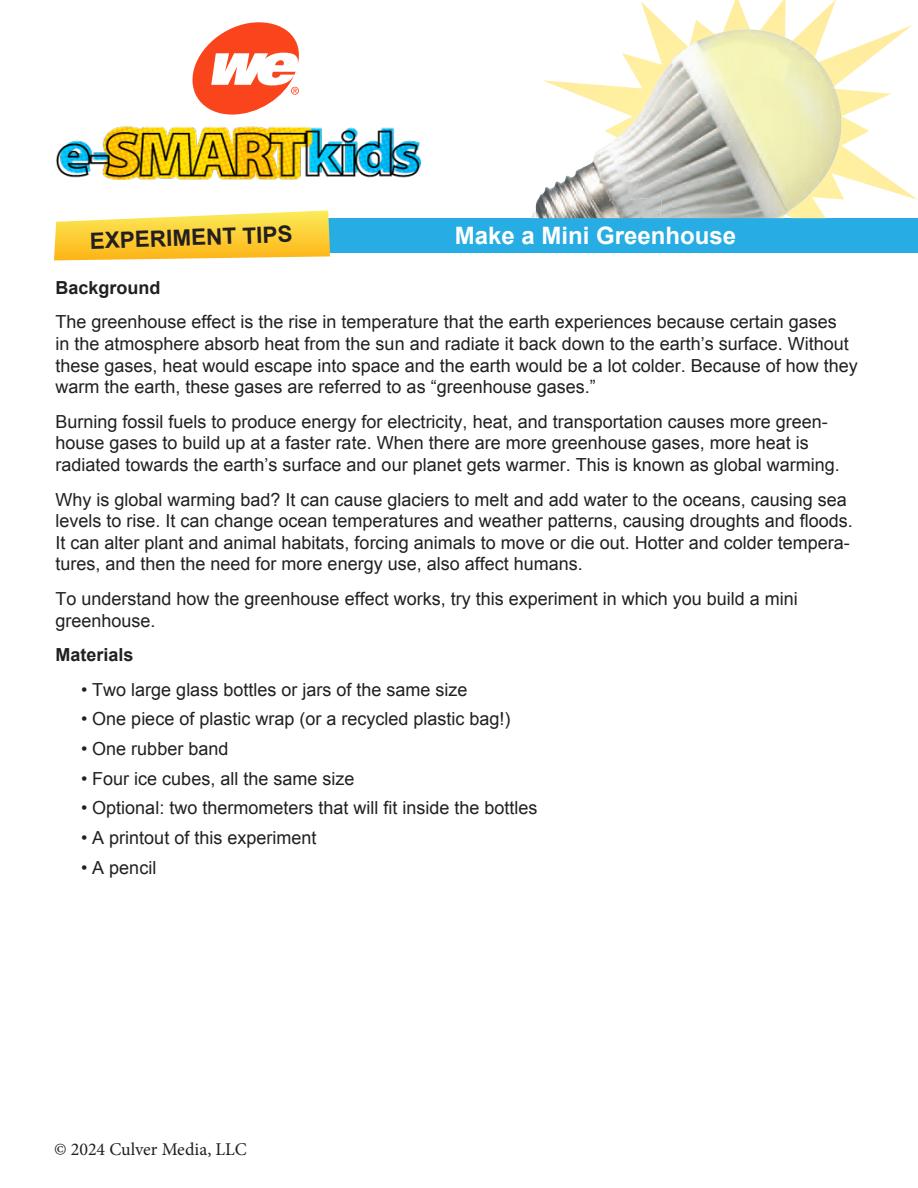
<style>
.page{position:relative;width:918px;height:1188px;background:#fff}
.page>*{position:absolute;margin:0;border:0;box-sizing:border-box;transform-origin:0 0}
.t1{font:700 24px "Arial";color:#fff}
.t2{font:700 22.5px "Arial";color:#231f20}
.t3{font:18px/21.6px "Arial";color:#231f20}
.t4{font:18px "Minion Pro";color:#231f20}
.t5{font:700 18px "Arial";color:#231f20}
</style>
<div class="page">
<img style="left:55px;top:126px;width:365px;height:54px">
<div style="left:282px;top:218px;width:636px;height:35px;background:#27ade3"></div>
<svg style="left:54px;top:210px;width:276px;height:50px;background:#fcd555"></svg>
<img style="left:542px;top:25px;width:376px;height:175px">
<img style="left:542px;top:0;width:294px;height:138px">
<img style="left:554px;top:29px;width:281px;height:157px">
<img style="left:654px;top:29px;width:95px;height:59px">
<svg style="left:192px;top:22px;width:107px;height:93px"></svg>
<p class="t2" style="left:89px;top:226px;width:204px;rotate:-2deg">EXPERIMENT TIPS</p>
<p class="t1" style="left:455px;top:220px;width:283px">Make a Mini Greenhouse</p>
<p class="t5" style="left:56px;top:276px;width:107px">Background</p>
<p class="t3" style="left:56px;top:312px;width:804px">The greenhouse effect is the rise in temperature that the earth experiences because certain gases<br>in the atmosphere absorb heat from the sun and radiate it back down to the earth’s surface. Without these gases, heat would escape into space and the earth would be a lot colder. Because of how they warm the earth, these gases are referred to as “greenhouse gases.”</p>
<p class="t3" style="left:56px;top:411px;width:786px">Burning fossil fuels to produce energy for electricity, heat, and transportation causes more green&shy;house gases to build up at a faster rate. When there are more greenhouse gases, more heat is radiated towards the earth’s surface and our planet gets warmer. This is known as global warming.</p>
<p class="t3" style="left:56px;top:489px;width:799px">Why is global warming bad? It can cause glaciers to melt and add water to the oceans, causing sea levels to rise. It can change ocean temperatures and weather patterns, causing droughts and floods.<br>It can alter plant and animal habitats, forcing animals to move or die out. Hotter and colder tempera&shy;tures, and then the need for more energy use, also affect humans.</p>
<p class="t3" style="left:56px;top:588px;width:744px">To understand how the greenhouse effect works, try this experiment in which you build a mini greenhouse.</p>
<p class="t5" style="left:56px;top:643px;width:80px">Materials</p>
<p class="t3" style="left:81px;top:679px;width:388px">• Two large glass bottles or jars of the same size</p>
<p class="t3" style="left:81px;top:708px;width:431px">• One piece of plastic wrap (or a recycled plastic bag!)</p>
<p class="t3" style="left:81px;top:738px;width:149px">• One rubber band</p>
<p class="t3" style="left:81px;top:768px;width:275px">• Four ice cubes, all the same size</p>
<p class="t3" style="left:81px;top:798px;width:458px">• Optional: two thermometers that will fit inside the bottles</p>
<p class="t3" style="left:81px;top:827px;width:237px">• A printout of this experiment</p>
<p class="t3" style="left:81px;top:857px;width:77px">• A pencil</p>
<p class="t4" style="left:54px;top:1137px;width:194px">© 2024 Culver Media, LLC</p>
</div>
